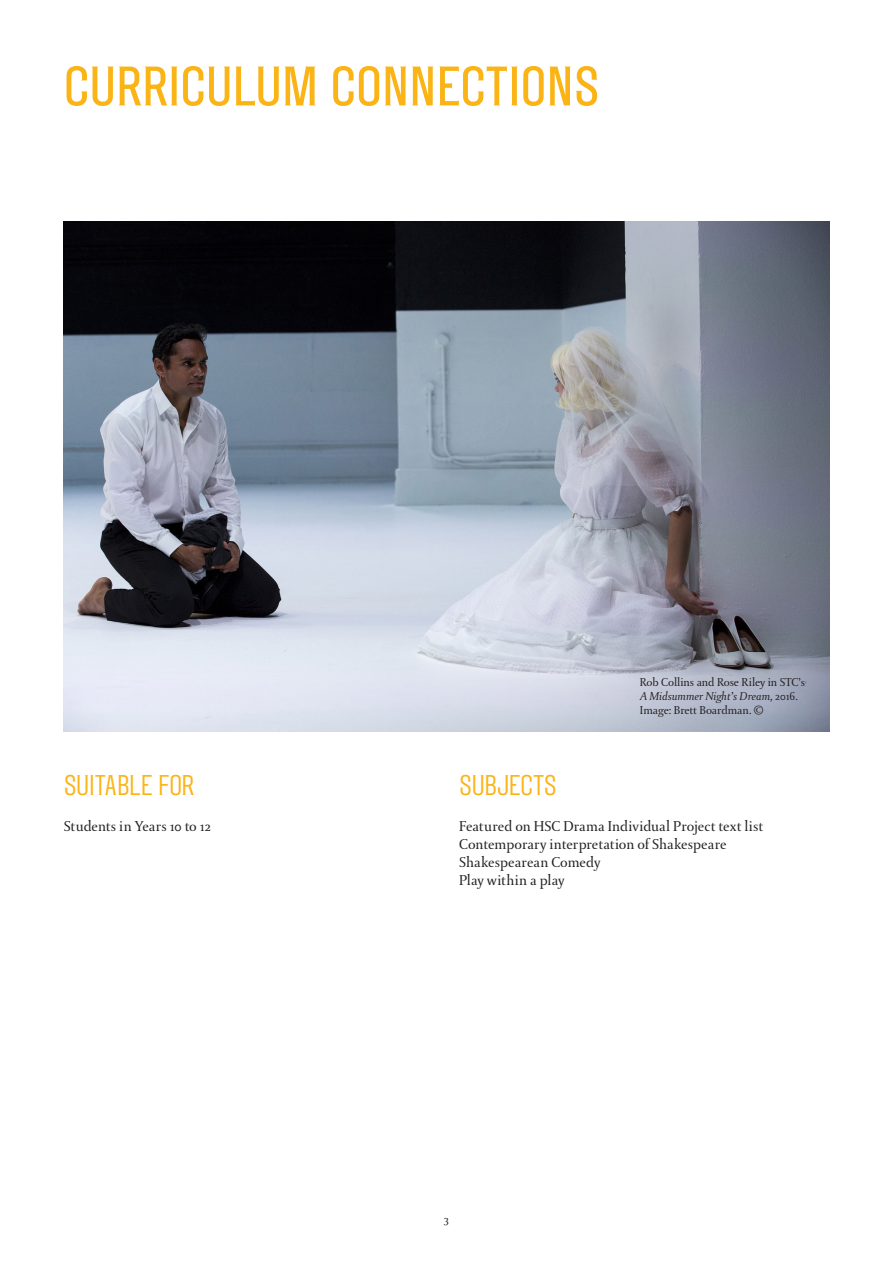
<style>
.page{position:relative;width:893px;height:1263px;background:#fff}
.page>*{position:absolute;margin:0;border:0;box-sizing:border-box;transform-origin:0 0}
.Page_Header{font:500 55.5px "STC";color:#fbb416}
.Topics_Header{font:28.5px "STC";letter-spacing:-.005em;color:#fbb416}
.Body{font:15px "DTL Paradox ST";letter-spacing:.005em;color:#231f20}
.Image_Captions{font:12px/14.4px "DTL Paradox ST";letter-spacing:-.005em;color:#231f20}
.s1{font-style:italic}
</style>
<div class="page">
<img style="left:64px;top:221px;width:765px;height:510px">
<p class="Page_Header" style="left:64px;top:53px;width:537px">CURRICULUM CONNECTIONS</p>
<p class="Image_Captions" style="left:640px;top:675px;width:167px">Rob Collins and Rose Riley in STC’s<br><span class="s1">A Midsummer Night’s Dream,</span> 2016.<br>Image: Brett Boardman. ©</p>
<p class="Topics_Header" style="left:64px;top:768px;width:132px">SUITABLE FOR</p>
<p class="Body" style="left:64px;top:818px;width:149px">Students in Years 10 to 12</p>
<p class="Topics_Header" style="left:459px;top:768px;width:99px">SUBJECTS</p>
<p class="Body" style="left:459px;top:818px;width:305px">Featured on HSC Drama Individual Project text list</p>
<p class="Body" style="left:459px;top:836px;width:269px">Contemporary interpretation of Shakespeare</p>
<p class="Body" style="left:459px;top:854px;width:143px">Shakespearean Comedy</p>
<p class="Body" style="left:459px;top:872px;width:107px">Play within a play</p>
<p class="Image_Captions" style="left:444px;top:1212px;width:6px">3</p>
</div>
